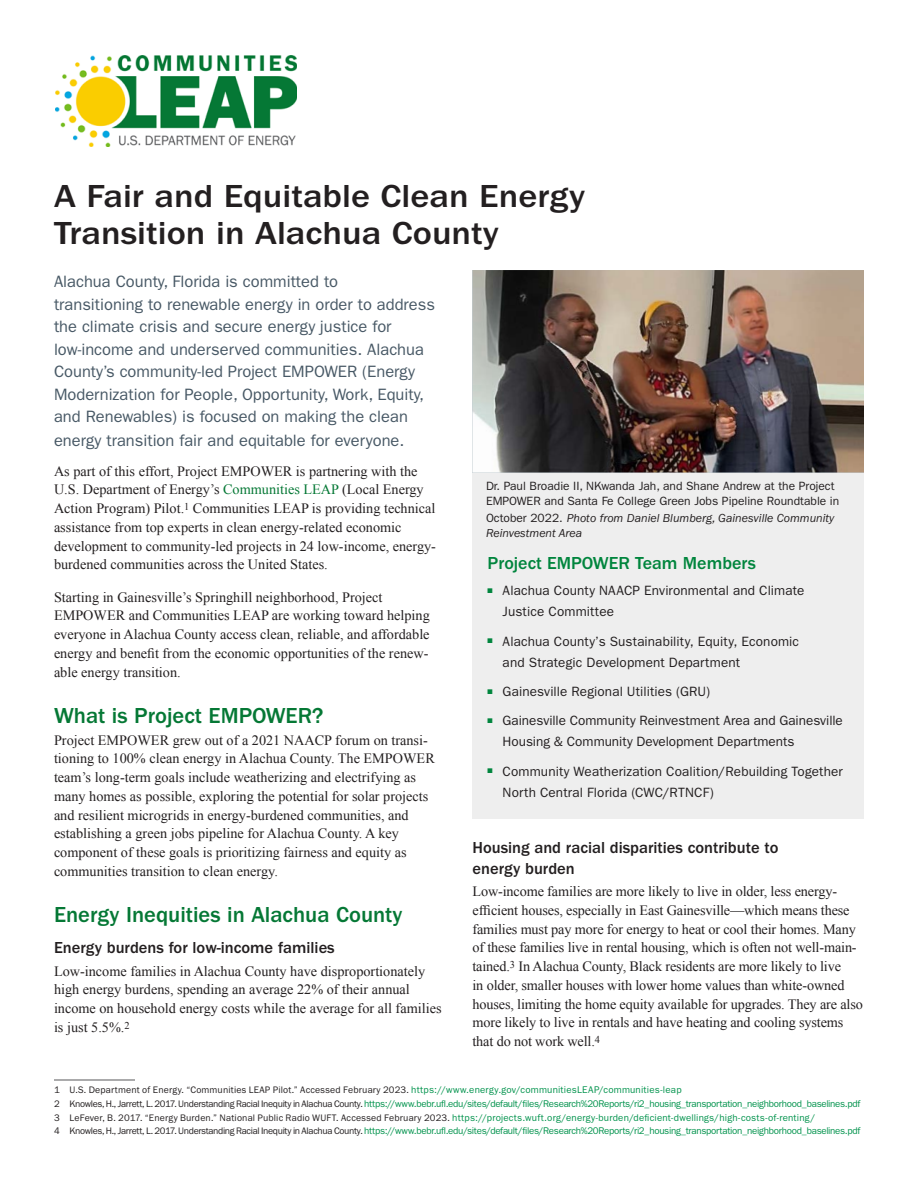
<style>
.page{position:relative;width:918px;height:1188px;background:#fff}
.page>*{position:absolute;margin:0;border:0;box-sizing:border-box;transform-origin:0 0}
.t1{font:500 33px/37.5px "ITC Franklin Gothic Std";color:#231f20;scale:1.1 1}
.t2{font:500 22.5px "ITC Franklin Gothic Std";color:#057835}
.t3{font:500 18px "ITC Franklin Gothic Std";color:#00853d}
.t4{font:16.5px/22.5px "ITC Franklin Gothic Std";color:#475865}
.t5{font:500 16.5px/21px "ITC Franklin Gothic Std";color:#231f20}
.t6{font:14.25px/18.8px "Times New Roman";color:#231f20}
.t7{font:13.5px/21px "ITC Franklin Gothic Std";letter-spacing:.005em;color:#231f20}
.t8{font:12px/16.5px "ITC Franklin Gothic Std";color:#231f20}
.t9{font:italic 12px "ITC Franklin Gothic Std";color:#231f20}
.t10{font:9.75px/13.5px "ITC Franklin Gothic Std";letter-spacing:-.025em;color:#02934d}
.s1{color:#057835}
.s2{font-style:italic}
.s3{font-family:"Franklin Gothic URW Boo";color:#231f20}
</style>
<div class="page">
<img style="left:55px;top:56px;width:242px;height:91px">
<div style="left:472px;top:490px;width:392px;height:328px;background:#eee"></div>
<div style="left:472px;top:468px;width:392px;height:82px;background:#eee"></div>
<hr style="left:54px;top:1080px;width:81px;height:1px;background:#57585a">
<img style="left:472px;top:270px;width:392px;height:202px">
<h1 class="t1" style="left:54px;top:177px;width:484px">A Fair and Equitable Clean Energy<br>Transition in Alachua County</h1>
<p class="t4" style="left:54px;top:270px;width:382px">Alachua County, Florida is committed to<br>transitioning to renewable energy in order to address the climate crisis and secure energy justice for low-income and underserved communities. Alachua County’s community-led Project EMPOWER (Energy Modernization for People, Opportunity, Work, Equity, and Renewables) is focused on making the clean</p>
<p class="t4" style="left:54px;top:429px;width:352px">energy transition fair and equitable for everyone.</p>
<p class="t6" style="left:54px;top:461px;width:365px">As part of this effort, Project EMPOWER is partnering with the</p>
<p class="t6" style="left:54px;top:480px;width:384px">U.S. Department of Energy’s <span class="s1">Communities LEAP</span> (Local Energy Action Program) Pilot.<sup>1</sup> Communities LEAP is providing technical assistance from top experts in clean energy-related economic development to community-led projects in 24 low-income, energy&shy;burdened communities across the United States.</p>
<p class="t6" style="left:54px;top:587px;width:377px">Starting in Gainesville’s Springhill neighborhood, Project EMPOWER and Communities LEAP are working toward helping everyone in Alachua County access clean, reliable, and affordable energy and benefit from the economic opportunities of the renew&shy;able energy transition.</p>
<h3 class="t2" style="left:54px;top:703px;width:271px">What is Project EMPOWER?</h3>
<p class="t6" style="left:54px;top:730px;width:382px">Project EMPOWER grew out of a 2021 NAACP forum on transi&shy;tioning to 100% clean energy in Alachua County. The EMPOWER team’s long-term goals include weatherizing and electrifying as many homes as possible, exploring the potential for solar projects and resilient microgrids in energy-burdened communities, and establishing a green jobs pipeline for Alachua County. A key component of these goals is prioritizing fairness and equity as communities transition to clean energy.</p>
<h3 class="t2" style="left:54px;top:902px;width:350px">Energy Inequities in Alachua County</h3>
<p class="t5" style="left:54px;top:937px;width:282px">Energy burdens for low-income families</p>
<p class="t6" style="left:54px;top:961px;width:389px">Low-income families in Alachua County have disproportionately high energy burdens, spending an average 22% of their annual income on household energy costs while the average for all families is just 5.5%.<sup>2</sup></p>
<p class="t8" style="left:486px;top:478px;width:350px">Dr. Paul Broadie II, NKwanda Jah, and Shane Andrew at the Project</p>
<p class="t8" style="left:486px;top:493px;width:355px">EMPOWER and Santa Fe College Green Jobs Pipeline Roundtable in<br>October 2022. <span class="s2">Photo from Daniel Blumberg, Gainesville Community</span></p>
<p class="t9" style="left:486px;top:526px;width:98px">Reinvestment Area</p>
<h4 class="t3" style="left:488px;top:553px;width:270px">Project EMPOWER Team Members</h4>
<p class="t7" style="left:503px;top:580px;width:303px;text-indent:-15px"><sup>■</sup> Alachua County NAACP Environmental and Climate<br>Justice Committee</p>
<p class="t7" style="left:503px;top:631px;width:298px;text-indent:-15px"><sup>■</sup> Alachua County’s Sustainability, Equity, Economic and Strategic Development Department</p>
<p class="t7" style="left:488px;top:681px;width:224px"><sup>■</sup> Gainesville Regional Utilities (GRU)</p>
<p class="t7" style="left:503px;top:710px;width:342px;text-indent:-15px"><sup>■</sup> Gainesville Community Reinvestment Area and Gainesville<br>Housing &amp; Community Development Departments</p>
<p class="t7" style="left:503px;top:761px;width:342px;text-indent:-15px"><sup>■</sup> Community Weatherization Coalition/Rebuilding Together<br>North Central Florida (CWC/RTNCF)</p>
<p class="t5" style="left:472px;top:837px;width:308px">Housing and racial disparities contribute to energy burden</p>
<p class="t6" style="left:472px;top:882px;width:366px">Low-income families are more likely to live in older, less energy-</p>
<p class="t6" style="left:472px;top:900px;width:379px">efficient houses, especially in East Gainesville—which means these</p>
<p class="t6" style="left:472px;top:919px;width:392px">families must pay more for energy to heat or cool their homes. Many of these families live in rental housing, which is often not well-main&shy;tained.<sup>3</sup> In Alachua County, Black residents are more likely to live<br>in older, smaller houses with lower home values than white-owned houses, limiting the home equity available for upgrades. They are also more likely to live in rentals and have heating and cooling systems that do not work well.<sup>4</sup></p>
<p class="t10" style="left:54px;top:1084px;width:808px"><span class="s3">1 U.S. Department of Energy. “Communities LEAP Pilot.” Accessed February 2023.</span> https://www.energy.gov/communitiesLEAP/communities-leap<br><span class="s3">2 Knowles, H., Jarrett, L. 2017. Understanding Racial Inequity in Alachua County.</span> https://www.bebr.uf.edu/sites/default/fles/Research%20Reports/ri2_housing_transportation_neighborhood_baselines.pdf <span class="s3">3 LeFever, B. 2017. “Energy Burden.” National Public Radio WUFT. Accessed February 2023.</span> https://projects.wuft.org/energy-burden/defcient-dwellings/high-costs-of-renting/<br><span class="s3">4 Knowles, H., Jarrett, L. 2017. Understanding Racial Inequity in Alachua County.</span> https://www.bebr.uf.edu/sites/default/fles/Research%20Reports/ri2_housing_transportation_neighborhood_baselines.pdf</p>
</div>
